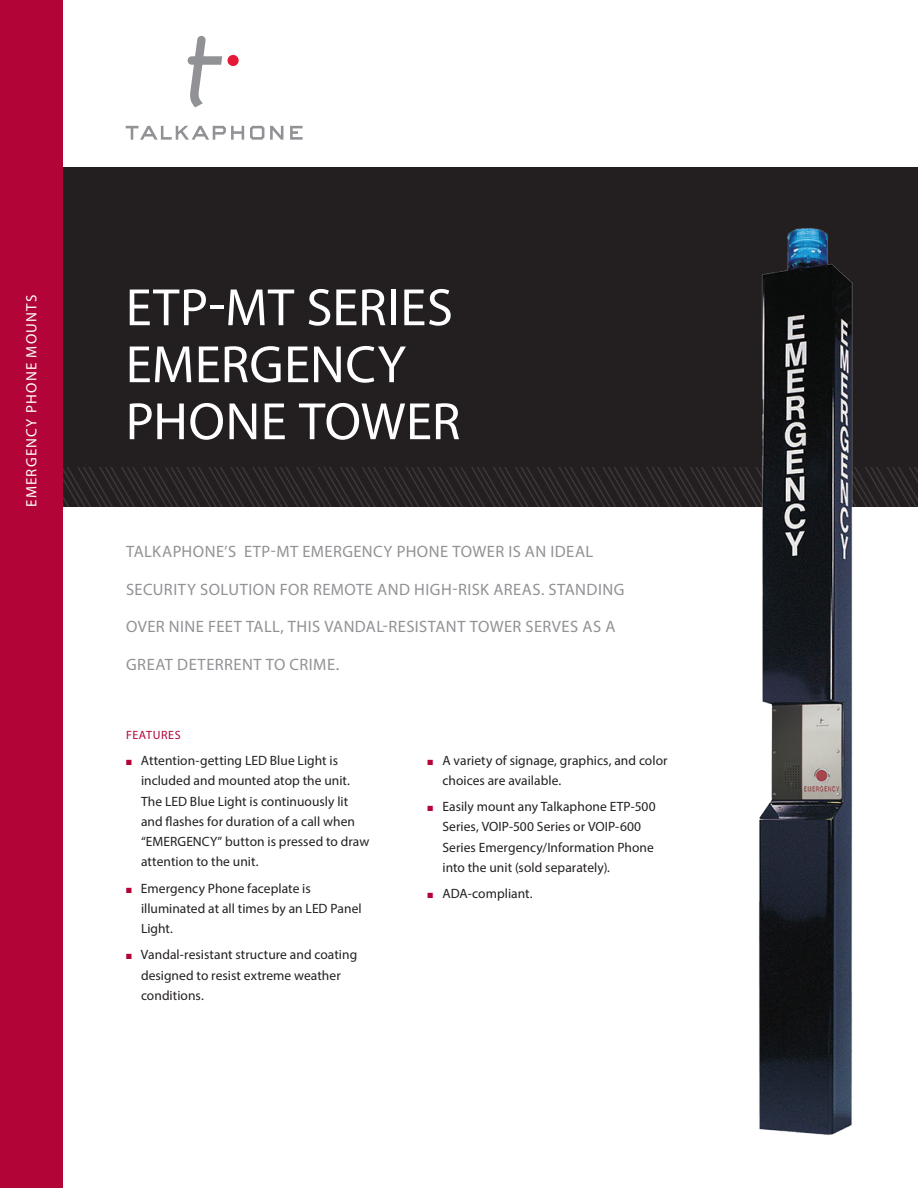
<style>
.page{position:relative;width:918px;height:1188px;background:#fff}
.page>*{position:absolute;margin:0;border:0;box-sizing:border-box;transform-origin:0 0}
.Main_Title{font:52.95px/57px "Myriad Pro";letter-spacing:.005em;color:#fff}
.Intro{font:16.5px "Myriad Pro";letter-spacing:.03em;color:#919295}
.Margin_Headings{font:15px "Myriad Pro";letter-spacing:.085em;color:#fff}
.Bullet_copy{font:13.5px/20.2px "Myriad Pro";letter-spacing:.005em;color:#231f20}
.Subhead{font:12px "Myriad Pro";letter-spacing:.05em;color:#b30437}
.s1{font-size:17.7px}
.s2{color:#b30437}
</style>
<div class="page">
<div style="left:63px;top:168px;width:855px;height:339px;background:#231f20"></div>
<svg style="left:63px;top:467px;width:855px;height:40px"></svg>
<div style="left:0;top:0;width:63px;height:1188px;background:#b30437"></div>
<svg style="left:126px;top:126px;width:118px;height:14px"></svg>
<svg style="left:250px;top:126px;width:14px;height:14px"></svg>
<svg style="left:270px;top:126px;width:13px;height:14px"></svg>
<svg style="left:290px;top:126px;width:13px;height:14px"></svg>
<div style="left:228px;top:55px;width:11px;height:11px;background:#e51836;border-radius:50%"></div>
<svg style="left:188px;top:36px;width:34px;height:71px"></svg>
<img style="left:756px;top:228px;width:99px;height:907px">
<p class="Margin_Headings" style="left:22px;top:507px;width:214px;rotate:-90deg">EMERGENCY PHONE MOUNTS</p>
<p class="Main_Title" style="left:126px;top:278px;width:336px">ETP-MT SERIES<br>EMERGENCY<br>PHONE TOWER</p>
<p class="Intro" style="left:126px;top:542px;width:469px">TALKAPHONE’S ETP-MT EMERGENCY PHONE TOWER IS AN IDEAL</p>
<p class="Intro" style="left:126px;top:579px;width:500px">SECURITY SOLUTION FOR REMOTE AND HIGH-RISK AREAS. STANDING</p>
<p class="Intro" style="left:126px;top:617px;width:491px">OVER NINE FEET TALL, THIS VANDAL-RESISTANT TOWER SERVES AS A</p>
<p class="Intro" style="left:126px;top:654px;width:215px">GREAT DETERRENT TO CRIME<span class="s1">.</span></p>
<p class="Subhead" style="left:126px;top:728px;width:56px">FEATURES</p>
<p class="Bullet_copy" style="left:141px;top:750px;width:230px;text-indent:-15px"><span class="s2">■</span> Attention-getting LED Blue Light is included and mounted atop the unit.<br>The LED Blue Light is continuously lit and flashes for duration of a call when “EMERGENCY” button is pressed to draw attention to the unit.</p>
<p class="Bullet_copy" style="left:141px;top:878px;width:222px;text-indent:-15px"><span class="s2">■</span> Emergency Phone faceplate is illuminated at all times by an LED Panel<br>Light.</p>
<p class="Bullet_copy" style="left:141px;top:945px;width:218px;text-indent:-15px"><span class="s2">■</span> Vandal-resistant structure and coating designed to resist extreme weather conditions.</p>
<p class="Bullet_copy" style="left:442px;top:750px;width:227px;text-indent:-15px"><span class="s2">■</span> A variety of signage, graphics, and color choices are available.</p>
<p class="Bullet_copy" style="left:442px;top:796px;width:215px;text-indent:-15px"><span class="s2">■</span> Easily mount any Talkaphone ETP-500<br>Series, VOIP-500 Series or VOIP-600<br>Series Emergency/Information Phone into the unit (sold separately).</p>
<p class="Bullet_copy" style="left:428px;top:883px;width:107px"><span class="s2">■</span> ADA-compliant.</p>
</div>
